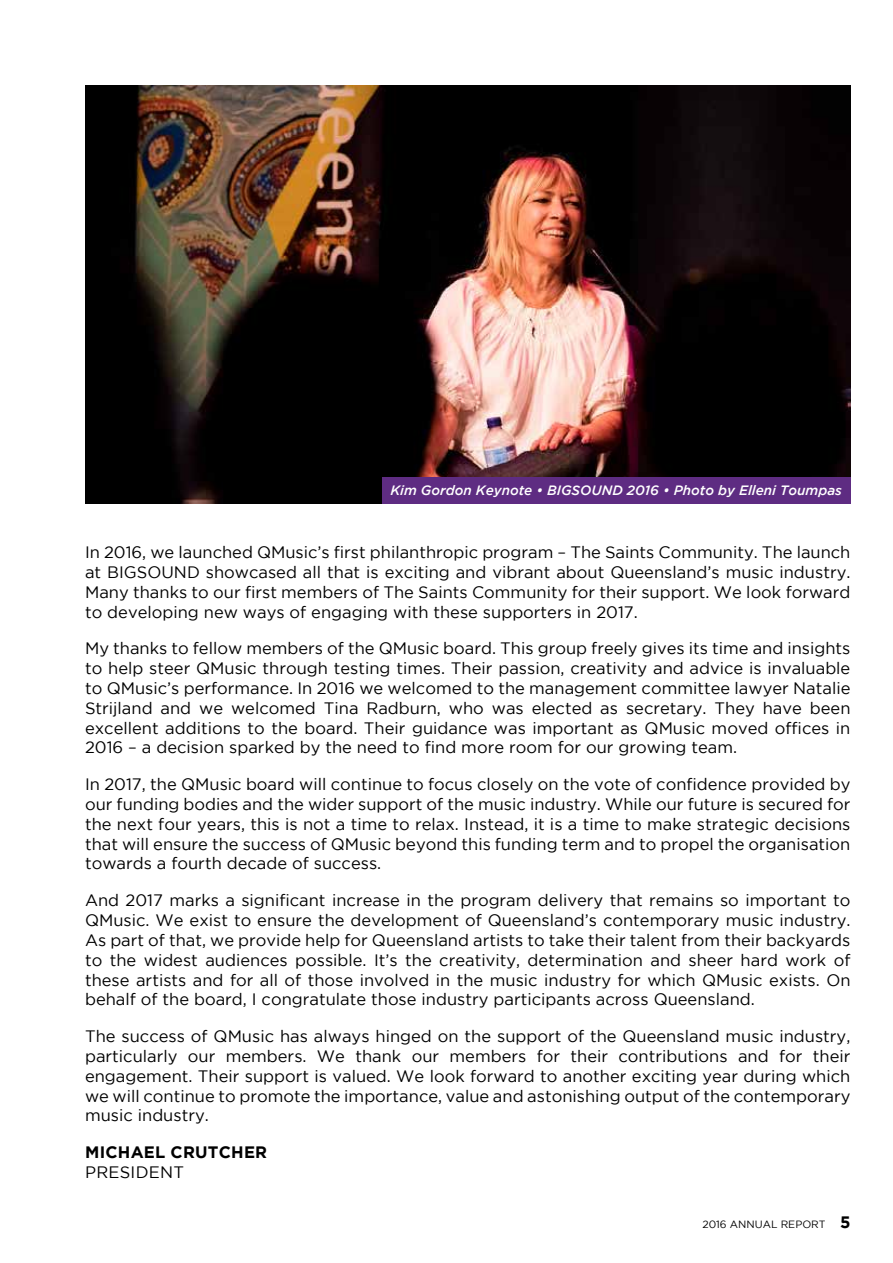
<style>
.page{position:relative;width:893px;height:1263px;background:#fff}
.page>*{position:absolute;margin:0;border:0;box-sizing:border-box;transform-origin:0 0}
.t1{font:16.5px/19.8px "Gotham";color:#000;text-align:justify}
.t2{font:700 16.5px "Gotham";letter-spacing:.015em;color:#000}
.t3{font:italic 500 13.5px "Gotham";color:#fff}
.t4{font:10.5px "Gotham";color:#000}
.s1{font-weight:700;font-size:16.5px}
</style>
<div class="page">
<img style="left:85px;top:85px;width:765px;height:419px">
<div style="left:382px;top:477px;width:468px;height:27px;background:#5e2c82"></div>
<p class="t3" style="left:390px;top:483px;width:453px">Kim Gordon Keynote • BIGSOUND 2016 • Photo by Elleni Toumpas</p>
<p class="t1" style="left:85px;top:542px;width:767px">In 2016, we launched QMusic’s first philanthropic program – The Saints Community. The launch at BIGSOUND showcased all that is exciting and vibrant about Queensland’s music industry.<br>Many thanks to our first members of The Saints Community for their support. We look forward to developing new ways of engaging with these supporters in 2017.</p>
<p class="t1" style="left:85px;top:638px;width:767px">My thanks to fellow members of the QMusic board. This group freely gives its time and insights to help steer QMusic through testing times. Their passion, creativity and advice is invaluable to QMusic’s performance. In 2016 we welcomed to the management committee lawyer Natalie Strijland and we welcomed Tina Radburn, who was elected as secretary. They have been excellent additions to the board. Their guidance was important as QMusic moved offices in 2016 – a decision sparked by the need to find more room for our growing team.</p>
<p class="t1" style="left:85px;top:774px;width:767px">In 2017, the QMusic board will continue to focus closely on the vote of confidence provided by our funding bodies and the wider support of the music industry. While our future is secured for the next four years, this is not a time to relax. Instead, it is a time to make strategic decisions that will ensure the success of QMusic beyond this funding term and to propel the organisation towards a fourth decade of success.</p>
<p class="t1" style="left:85px;top:890px;width:767px">And 2017 marks a significant increase in the program delivery that remains so important to QMusic. We exist to ensure the development of Queensland’s contemporary music industry.<br>As part of that, we provide help for Queensland artists to take their talent from their backyards to the widest audiences possible. It’s the creativity, determination and sheer hard work of these artists and for all of those involved in the music industry for which QMusic exists. On behalf of the board, I congratulate those industry participants across Queensland.</p>
<p class="t1" style="left:85px;top:1026px;width:767px">The success of QMusic has always hinged on the support of the Queensland music industry, particularly our members. We thank our members for their contributions and for their engagement. Their support is valued. We look forward to another exciting year during which we will continue to promote the importance, value and astonishing output of the contemporary music industry.</p>
<p class="t2" style="left:85px;top:1143px;width:184px">MICHAEL CRUTCHER</p>
<p class="t1" style="left:85px;top:1162px;width:100px">PRESIDENT</p>
<p class="t4" style="left:702px;top:1218px;width:150px">2016 ANNUAL REPORT <span class="s1">5</span></p>
</div>
